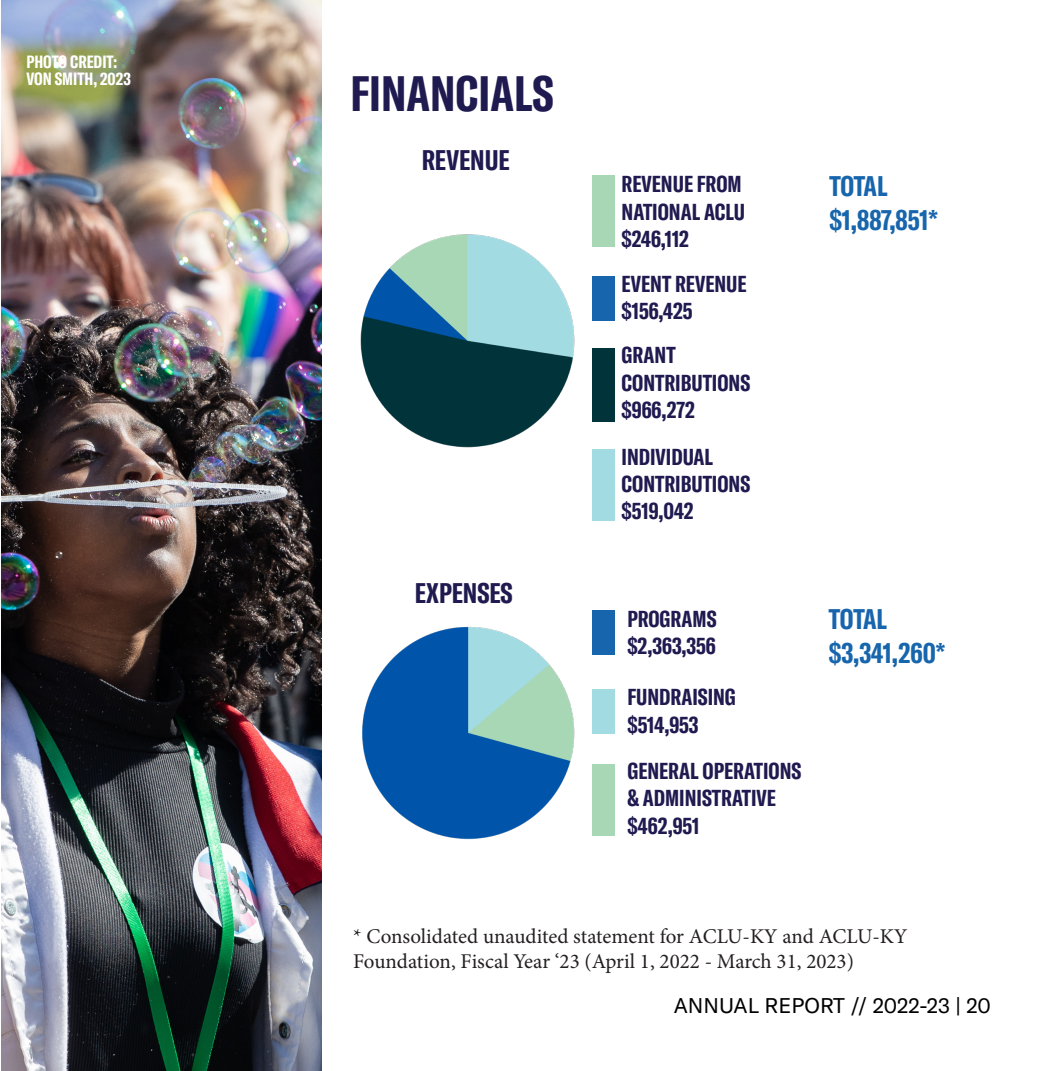
<style>
.page{position:relative;width:1040px;height:1071px;background:#fff}
.page>*{position:absolute;margin:0;border:0;box-sizing:border-box;transform-origin:0 0}
.t1{font:700 extra-condensed 49px "GT America";color:#1f1a4f}
.t2{font:700 extra-condensed 28px/33.6px "GT America";letter-spacing:-.01em;color:#1765ac}
.t3{font:700 extra-condensed 28px "GT America";color:#1f1a4f}
.t4{font:700 extra-condensed 22.75px/27.3px "GT America";color:#1f1a4f}
.t5{font:21px/25.2px "Minion Pro";color:#231f20}
.t6{font:21px "GT America";color:#000}
.t7{font:700 extra-condensed 17.5px/17.5px "GT America";color:#fff}
</style>
<div class="page">
<img style="left:2px;top:0;width:320px;height:1071px">
<img style="left:362px;top:626px;width:213px;height:214px">
<div style="left:592px;top:611px;width:22px;height:44px;background:#1765ac"></div>
<div style="left:592px;top:689px;width:22px;height:45px;background:#a3dbe3"></div>
<div style="left:592px;top:764px;width:22px;height:71px;background:#a7d7b5"></div>
<div style="left:592px;top:176px;width:22px;height:71px;background:#a7d7b5"></div>
<div style="left:592px;top:276px;width:22px;height:45px;background:#1765ac"></div>
<div style="left:592px;top:348px;width:22px;height:74px;background:#00343a"></div>
<div style="left:592px;top:449px;width:22px;height:72px;background:#a3dbe3"></div>
<img style="left:360px;top:234px;width:215px;height:214px">
<p class="t7" style="left:26px;top:53px;width:106px">PHOTO CREDIT:<br>VON SMITH, 2023</p>
<h1 class="t1" style="left:350px;top:64px;width:204px">FINANCIALS</h1>
<p class="t3" style="left:422px;top:143px;width:89px">REVENUE</p>
<p class="t3" style="left:415px;top:576px;width:99px">EXPENSES</p>
<p class="t4" style="left:621px;top:171px;width:125px">REVENUE FROM<br>NATIONAL ACLU $246,112</p>
<p class="t4" style="left:621px;top:270px;width:126px">EVENT REVENUE $156,425</p>
<p class="t4" style="left:621px;top:342px;width:130px">GRANT<br>CONTRIBUTIONS $966,272</p>
<p class="t4" style="left:621px;top:443px;width:130px">INDIVIDUAL<br>CONTRIBUTIONS $519,042</p>
<p class="t2" style="left:829px;top:169px;width:110px">TOTAL $1,887,851*</p>
<p class="t4" style="left:627px;top:605px;width:91px">PROGRAMS $2,363,356</p>
<p class="t4" style="left:627px;top:684px;width:110px">FUNDRAISING $514,953</p>
<p class="t4" style="left:627px;top:757px;width:175px">GENERAL OPERATIONS &amp; ADMINISTRATIVE $462,951</p>
<p class="t2" style="left:829px;top:602px;width:118px">TOTAL $3,341,260*</p>
<p class="t5" style="left:353px;top:924px;width:555px">* Consolidated unaudited statement for ACLU-KY and ACLU-KY<br>Foundation, Fiscal Year ‘23 (April 1, 2022 - March 31, 2023)</p>
<p class="t6" style="left:673px;top:994px;width:318px">ANNUAL REPORT // 2022-23 | 20</p>
</div>
